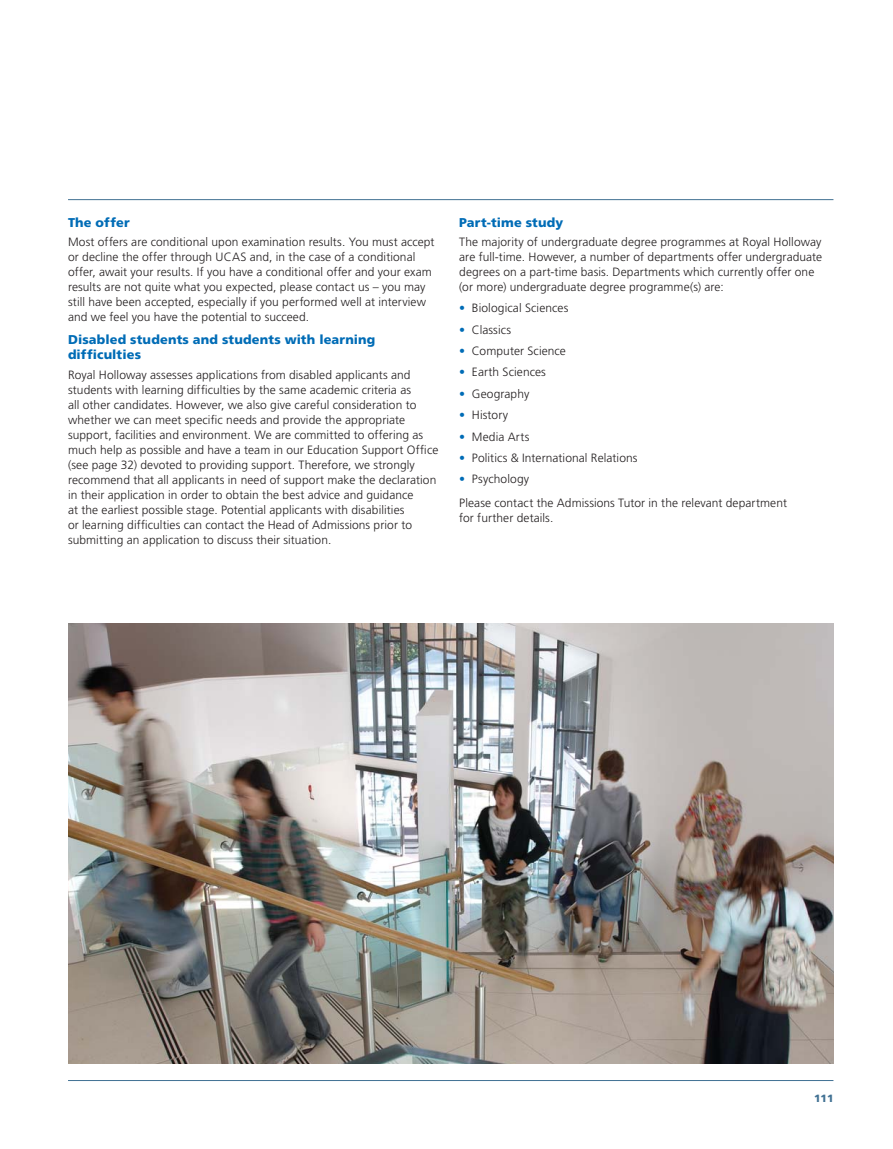
<style>
.page{position:relative;width:893px;height:1149px;background:#fff}
.page>*{position:absolute;margin:0;border:0;box-sizing:border-box;transform-origin:0 0}
.t1{font:900 12.75px/15px "Frutiger LT Std";letter-spacing:.01em;color:#006cb6}
.t2{font:300 12px/15px "Frutiger LT Std";letter-spacing:.005em;color:#231f20}
.t3{font:900 10.5px "Frutiger LT Std";color:#417193}
.s1{color:#006cb6}
</style>
<div class="page">
<hr style="left:68px;top:199px;width:765px;height:1px;background:#417193">
<hr style="left:68px;top:1079px;width:765px;height:1px;background:#417193">
<img style="left:68px;top:623px;width:765px;height:440px">
<p class="t1" style="left:68px;top:215px;width:63px">The offer</p>
<p class="t2" style="left:68px;top:235px;width:368px">Most offers are conditional upon examination results. You must accept or decline the offer through UCAS and, in the case of a conditional offer, await your results. If you have a conditional offer and your exam results are not quite what you expected, please contact us – you may still have been accepted, especially if you performed well at interview and we feel you have the potential to succeed.</p>
<p class="t1" style="left:68px;top:333px;width:309px">Disabled students and students with learning difficulties</p>
<p class="t2" style="left:68px;top:367px;width:372px">Royal Holloway assesses applications from disabled applicants and students with learning difficulties by the same academic criteria as<br>all other candidates. However, we also give careful consideration to whether we can meet specific needs and provide the appropriate support, facilities and environment. We are committed to offering as much help as possible and have a team in our Education Support Office (see page 32) devoted to providing support. Therefore, we strongly recommend that all applicants in need of support make the declaration in their application in order to obtain the best advice and guidance<br>at the earliest possible stage. Potential applicants with disabilities<br>or learning difficulties can contact the Head of Admissions prior to submitting an application to discuss their situation.</p>
<p class="t1" style="left:459px;top:215px;width:106px">Part-time study</p>
<p class="t2" style="left:459px;top:235px;width:364px">The majority of undergraduate degree programmes at Royal Holloway are full-time. However, a number of departments offer undergraduate degrees on a part-time basis. Departments which currently offer one (or more) undergraduate degree programme(s) are:</p>
<p class="t2" style="left:459px;top:301px;width:111px"><span class="s1">•</span> Biological Sciences</p>
<p class="t2" style="left:459px;top:322px;width:53px"><span class="s1">•</span> Classics</p>
<p class="t2" style="left:459px;top:344px;width:108px"><span class="s1">•</span> Computer Science</p>
<p class="t2" style="left:459px;top:365px;width:88px"><span class="s1">•</span> Earth Sciences</p>
<p class="t2" style="left:459px;top:386px;width:72px"><span class="s1">•</span> Geography</p>
<p class="t2" style="left:459px;top:408px;width:50px"><span class="s1">•</span> History</p>
<p class="t2" style="left:459px;top:429px;width:72px"><span class="s1">•</span> Media Arts</p>
<p class="t2" style="left:459px;top:451px;width:180px"><span class="s1">•</span> Politics &amp; International Relations</p>
<p class="t2" style="left:459px;top:468px;width:329px;line-height:23.5px"><span class="s1">•</span> Psychology<br>Please contact the Admissions Tutor in the relevant department</p>
<p class="t2" style="left:459px;top:510px;width:96px">for further details.</p>
<p class="t3" style="left:814px;top:1093px;width:21px">111</p>
</div>
